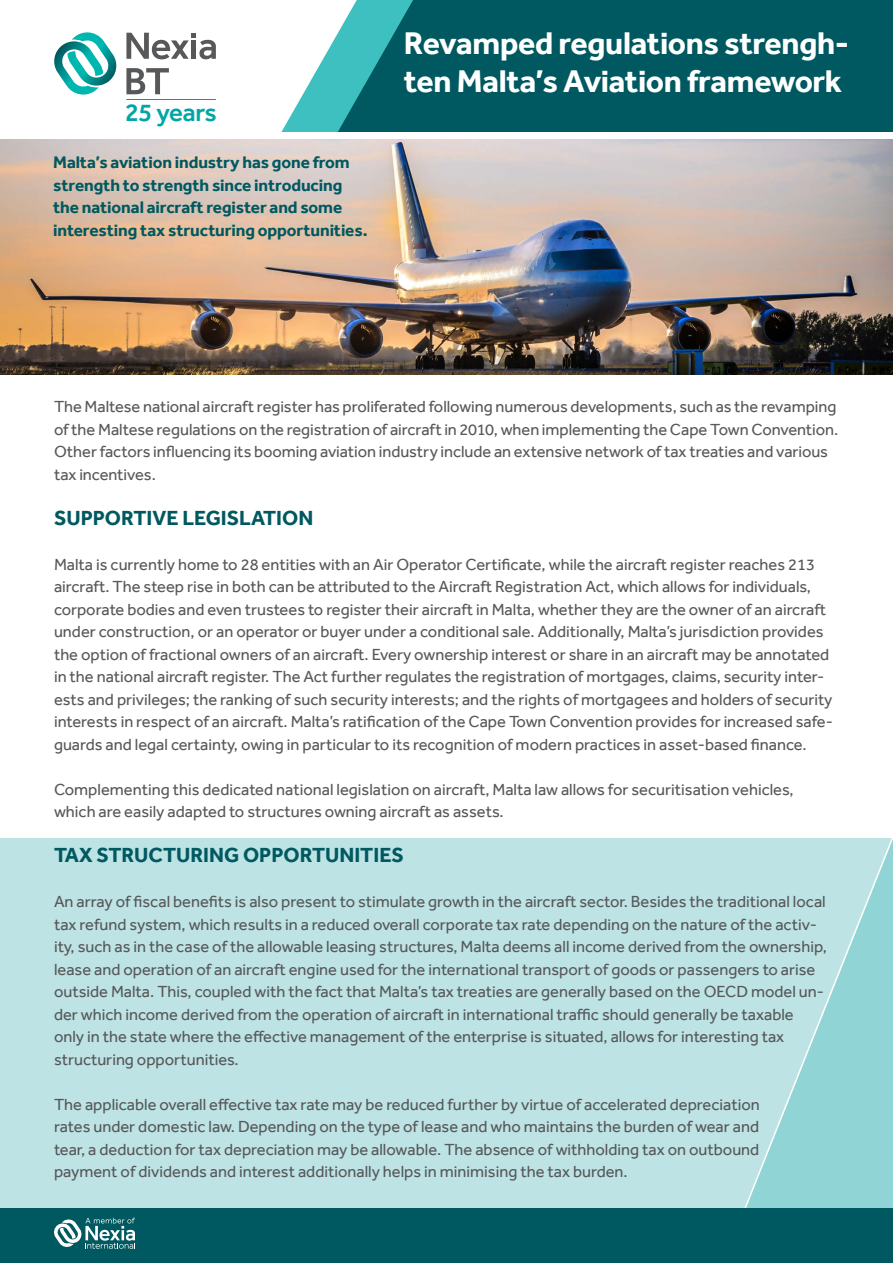
<style>
.page{position:relative;width:893px;height:1263px;background:#fff}
.page>*{position:absolute;margin:0;border:0;box-sizing:border-box;transform-origin:0 0}
.t1{font:700 32.25px/38.7px "Effra";letter-spacing:-.01em;color:#fff}
.t2{font:500 25.8px "Effra";letter-spacing:-.025em;color:#00a6a6}
.t3{font:700 21px "Effra";color:#005960}
.t4{font:700 17.25px/22.5px "Effra";letter-spacing:-.005em;color:#005960}
.t5{font:16.5px/22.5px "Effra";color:#57585a}
</style>
<div class="page">
<svg style="left:204px;top:45px;width:127px;height:87px"></svg>
<svg style="left:331px;top:0;width:562px;height:132px;fill:#005960"></svg>
<hr style="left:126px;top:99px;width:90px;height:1px;background:#6c6d70">
<svg style="left:54px;top:32px;width:63px;height:63px"></svg>
<svg style="left:126px;top:33px;width:90px;height:26px"></svg>
<svg style="left:126px;top:68px;width:43px;height:26px"></svg>
<img style="left:0;top:139px;width:893px;height:235px">
<div style="left:0;top:838px;width:893px;height:404px;background:#bde3e4"></div>
<svg style="left:550px;top:838px;width:343px;height:371px"></svg>
<div style="left:0;top:1209px;width:893px;height:54px;background:#005960"></div>
<svg style="left:54px;top:1218px;width:81px;height:31px"></svg>
<p class="t2" style="left:125px;top:97px;width:93px">25 years</p>
<p class="t4" style="left:53px;top:151px;width:316px">Malta’s aviation industry has gone from strength to strength since introducing the national aircraft register and some interesting tax structuring opportunities.</p>
<p class="t1" style="left:404px;top:23px;width:447px">Revamped regulations strengh&shy;ten Malta’s Aviation framework</p>
<p class="t5" style="left:54px;top:395px;width:786px">The Maltese national aircraft register has proliferated following numerous developments, such as the revamping of the Maltese regulations on the registration of aircraft in 2010, when implementing the Cape Town Convention.<br>Other factors influencing its booming aviation industry include an extensive network of tax treaties and various tax incentives.</p>
<p class="t3" style="left:54px;top:505px;width:261px">SUPPORTIVE LEGISLATION</p>
<p class="t5" style="left:54px;top:553px;width:780px">Malta is currently home to 28 entities with an Air Operator Certificate, while the aircraft register reaches 213 aircraft. The steep rise in both can be attributed to the Aircraft Registration Act, which allows for individuals, corporate bodies and even trustees to register their aircraft in Malta, whether they are the owner of an aircraft under construction, or an operator or buyer under a conditional sale. Additionally, Malta’s jurisdiction provides the option of fractional owners of an aircraft. Every ownership interest or share in an aircraft may be annotated in the national aircraft register. The Act further regulates the registration of mortgages, claims, security inter&shy;ests and privileges; the ranking of such security interests; and the rights of mortgagees and holders of security interests in respect of an aircraft. Malta’s ratification of the Cape Town Convention provides for increased safe&shy;guards and legal certainty, owing in particular to its recognition of modern practices in asset-based finance.</p>
<p class="t5" style="left:54px;top:778px;width:741px">Complementing this dedicated national legislation on aircraft, Malta law allows for securitisation vehicles, which are easily adapted to structures owning aircraft as assets.</p>
<p class="t3" style="left:54px;top:842px;width:351px">TAX STRUCTURING OPPORTUNITIES</p>
<p class="t5" style="left:54px;top:890px;width:774px">An array of fiscal benefits is also present to stimulate growth in the aircraft sector. Besides the traditional local tax refund system, which results in a reduced overall corporate tax rate depending on the nature of the activ&shy;ity, such as in the case of the allowable leasing structures, Malta deems all income derived from the ownership, lease and operation of an aircraft engine used for the international transport of goods or passengers to arise outside Malta. This, coupled with the fact that Malta’s tax treaties are generally based on the OECD model un&shy;der which income derived from the operation of aircraft in international traffic should generally be taxable</p>
<p class="t5" style="left:54px;top:1025px;width:732px">only in the state where the effective management of the enterprise is situated, allows for interesting tax structuring opportunities.</p>
<p class="t5" style="left:54px;top:1093px;width:707px">The applicable overall effective tax rate may be reduced further by virtue of accelerated depreciation</p>
<p class="t5" style="left:54px;top:1115px;width:707px">rates under domestic law. Depending on the type of lease and who maintains the burden of wear and</p>
<p class="t5" style="left:54px;top:1138px;width:707px">tear, a deduction for tax depreciation may be allowable. The absence of withholding tax on outbound</p>
<p class="t5" style="left:54px;top:1160px;width:575px">payment of dividends and interest additionally helps in minimising the tax burden.</p>
</div>
